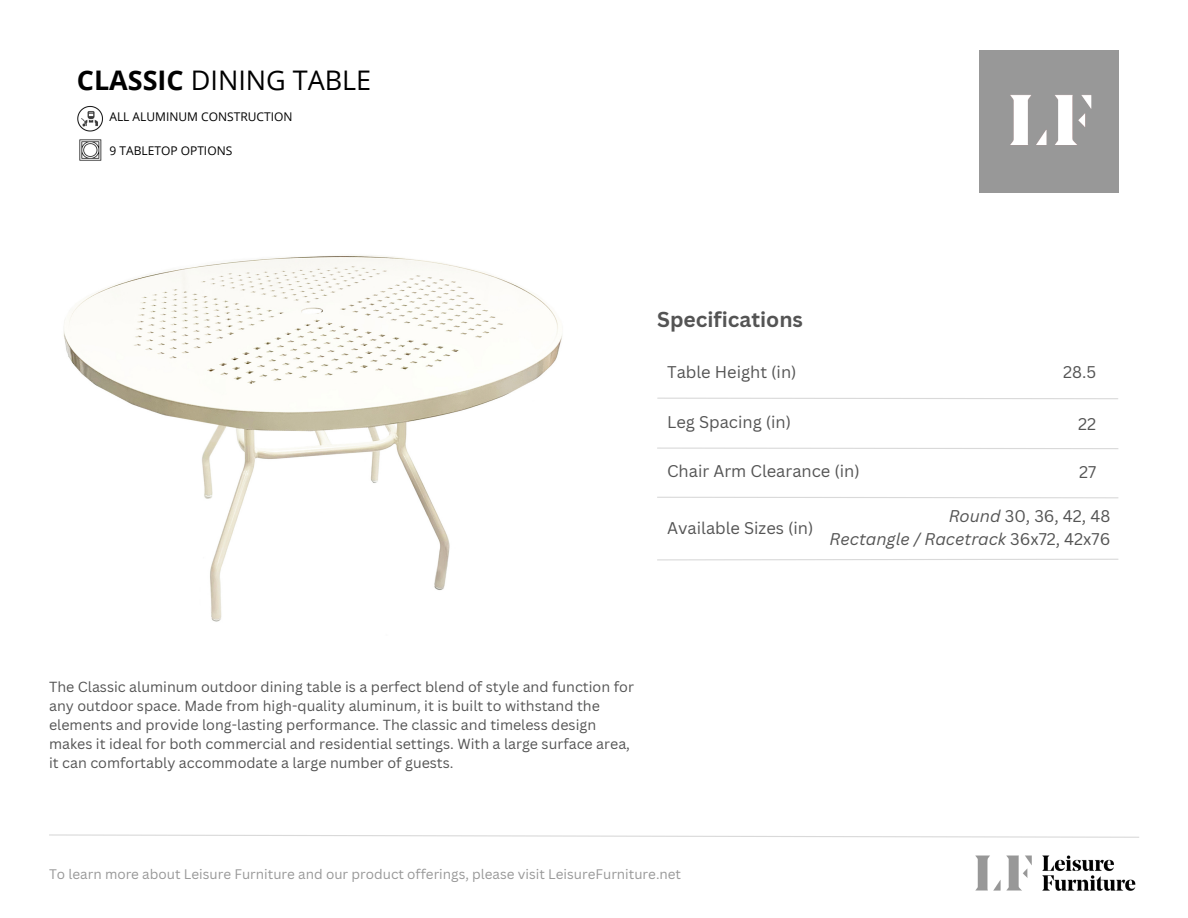
<style>
.page{position:relative;width:1188px;height:918px;background:#fff}
.page>*{position:absolute;margin:0;border:0;box-sizing:border-box;transform-origin:0 0}
.t1{font:27px "Open Sans";color:#000}
.t2{font:700 21px "Canva Sans";color:#545454}
.t3{font:16.5px "Canva Sans";color:#545454}
.t4{font:italic 16.5px "Canva Sans";color:#545454}
.t5{font:14.25px/19.2px "Canva Sans";color:#545454}
.t6{font:13.5px "Canva Sans";color:#989898}
.t7{font:12px "Open Sans";color:#000}
.s1{font-weight:700}
.s2{font-style:italic}
.s3{font-style:normal}
</style>
<div class="page">
<svg style="left:49px;top:834px;width:1090px;height:4px"></svg>
<img style="left:975px;top:855px;width:161px;height:36px">
<div style="left:979px;top:50px;width:140px;height:142px;background:#989898"></div>
<img style="left:1010px;top:95px;width:82px;height:50px">
<img style="left:79px;top:139px;width:23px;height:22px">
<img style="left:77px;top:106px;width:26px;height:25px">
<svg style="left:657px;top:558px;width:462px;height:3px"></svg>
<svg style="left:657px;top:496px;width:462px;height:3px"></svg>
<svg style="left:657px;top:397px;width:461px;height:3px"></svg>
<svg style="left:657px;top:447px;width:462px;height:2px"></svg>
<img style="left:63px;top:255px;width:499px;height:367px">
<p class="t1" style="left:77px;top:62px;width:296px"><span class="s1">CLASSIC</span> DINING TABLE</p>
<p class="t7" style="left:109px;top:109px;width:185px">ALL ALUMINUM CONSTRUCTION</p>
<p class="t7" style="left:109px;top:142px;width:124px">9 TABLETOP OPTIONS</p>
<p class="t2" style="left:657px;top:304px;width:147px">Specifications</p>
<p class="t3" style="left:667px;top:361px;width:131px">Table Height (in)</p>
<p class="t3" style="left:667px;top:410px;width:126px">Leg Spacing (in)</p>
<p class="t3" style="left:667px;top:459px;width:194px">Chair Arm Clearance (in)</p>
<p class="t3" style="left:1063px;top:361px;width:35px">28.5</p>
<p class="t3" style="left:1078px;top:412px;width:20px">22</p>
<p class="t3" style="left:1079px;top:461px;width:19px">27</p>
<p class="t3" style="left:949px;top:504px;width:163px"><span class="s2">Round</span> 30, 36, 42, 48</p>
<p class="t4" style="left:829px;top:527px;width:282px">Rectangle / Racetrack <span class="s3">36x72, 42x76</span></p>
<p class="t3" style="left:667px;top:517px;width:148px">Available Sizes (in)</p>
<p class="t5" style="left:49px;top:677px;width:586px">The Classic aluminum outdoor dining table is a perfect blend of style and function for any outdoor space. Made from high-quality aluminum, it is built to withstand the elements and provide long-lasting performance. The classic and timeless design makes it ideal for both commercial and residential settings. With a large surface area, it can comfortably accommodate a large number of guests.</p>
<p class="t6" style="left:49px;top:865px;width:634px">To learn more about Leisure Furniture and our product offerings, please visit LeisureFurniture.net</p>
</div>
